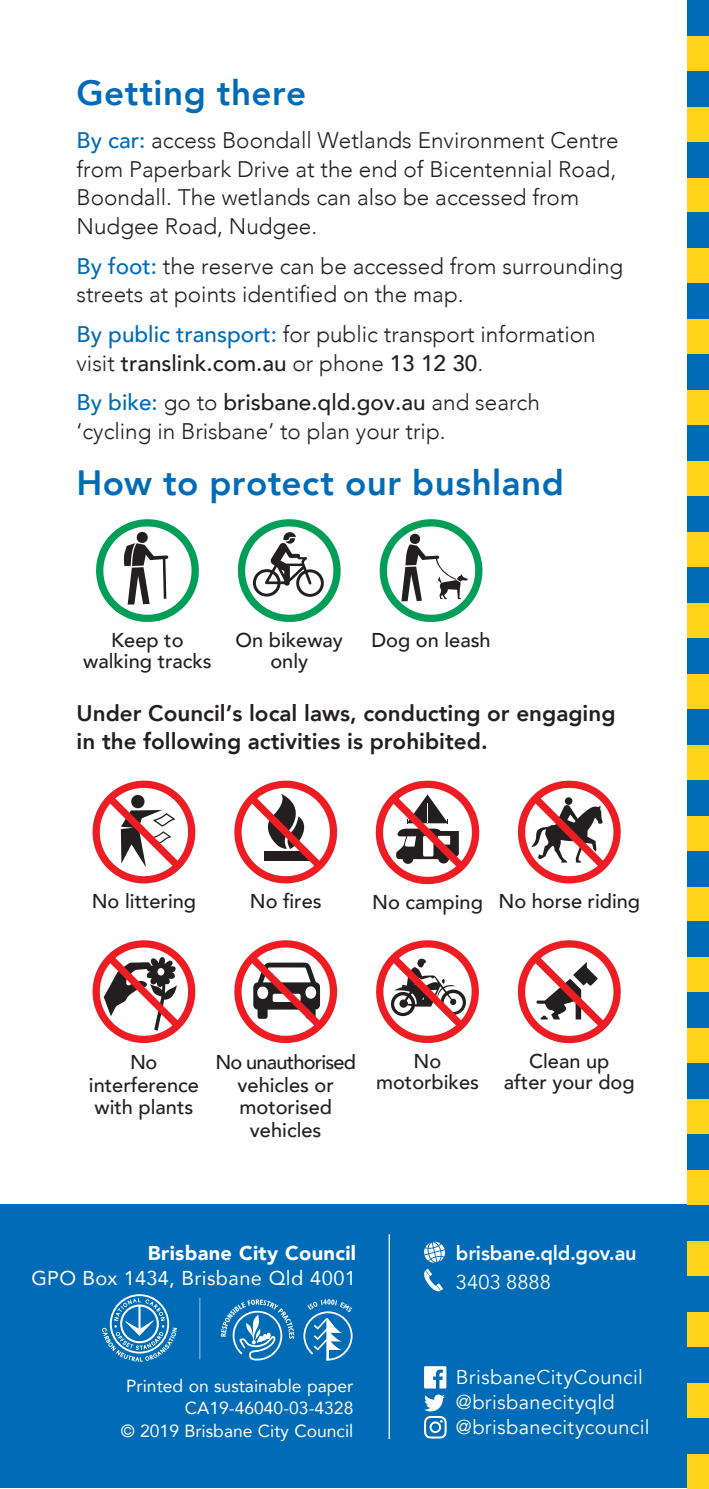
<style>
.page{position:relative;width:709px;height:1489px;background:#fff}
.page>*{position:absolute;margin:0;border:0;box-sizing:border-box;transform-origin:0 0}
.t1{font:800 35px "Avenir";letter-spacing:.015em;color:#006bb6}
.t2{font:300 22.5px/28.8px "Avenir";color:#231f20}
.t3{font:800 22.5px/28.8px "Avenir";color:#231f20}
.t4{font:500 20px/22.5px "Avenir";color:#231f20;text-align:center}
.t5{font:20px "Avenir";letter-spacing:.015em;color:#fff}
.t6{font:20px/25px "Avenir";letter-spacing:.02em;color:#fff;text-align:right}
.t7{font:800 20px "Avenir";letter-spacing:-.01em;color:#fff}
.t8{font:17.5px/22.5px "Avenir";color:#fff;text-align:right}
.s1{font-weight:500;color:#006bb6}
.s2{font-weight:500}
.s3{font-weight:900}
</style>
<div class="page">
<svg style="left:96px;top:519px;width:103px;height:103px"></svg>
<svg style="left:237px;top:519px;width:104px;height:103px"></svg>
<svg style="left:379px;top:519px;width:104px;height:103px"></svg>
<svg style="left:92px;top:780px;width:104px;height:103px"></svg>
<svg style="left:234px;top:780px;width:104px;height:103px"></svg>
<svg style="left:375px;top:780px;width:105px;height:104px"></svg>
<svg style="left:517px;top:780px;width:104px;height:103px"></svg>
<svg style="left:92px;top:940px;width:104px;height:103px"></svg>
<svg style="left:234px;top:940px;width:104px;height:102px"></svg>
<svg style="left:376px;top:940px;width:103px;height:102px"></svg>
<svg style="left:517px;top:940px;width:104px;height:103px"></svg>
<div style="left:0;top:1203px;width:709px;height:284px;background:#006bb6"></div>
<hr style="left:388px;top:1234px;width:2px;height:204px;background:#fff">
<svg style="left:424px;top:1241px;width:21px;height:21px"></svg>
<svg style="left:424px;top:1269px;width:19px;height:23px"></svg>
<svg style="left:424px;top:1366px;width:22px;height:22px"></svg>
<svg style="left:424px;top:1394px;width:22px;height:44px"></svg>
<svg style="left:102px;top:1294px;width:75px;height:67px"></svg>
<svg style="left:303px;top:1299px;width:49px;height:61px"></svg>
<svg style="left:221px;top:1299px;width:73px;height:61px"></svg>
<hr style="left:199px;top:1297px;width:1px;height:62px;background:#fff">
<div style="left:687px;top:0;width:22px;height:1488px;background:#fed41d"></div>
<div style="left:687px;top:0;width:22px;height:35px;background:#006bb6"></div>
<div style="left:687px;top:71px;width:22px;height:35px;background:#006bb6"></div>
<div style="left:687px;top:142px;width:22px;height:35px;background:#006bb6"></div>
<div style="left:687px;top:213px;width:22px;height:35px;background:#006bb6"></div>
<div style="left:687px;top:283px;width:22px;height:36px;background:#006bb6"></div>
<div style="left:687px;top:354px;width:22px;height:36px;background:#006bb6"></div>
<div style="left:687px;top:425px;width:22px;height:36px;background:#006bb6"></div>
<div style="left:687px;top:496px;width:22px;height:36px;background:#006bb6"></div>
<div style="left:687px;top:567px;width:22px;height:35px;background:#006bb6"></div>
<div style="left:687px;top:638px;width:22px;height:35px;background:#006bb6"></div>
<div style="left:687px;top:709px;width:22px;height:35px;background:#006bb6"></div>
<div style="left:687px;top:780px;width:22px;height:35px;background:#006bb6"></div>
<div style="left:687px;top:850px;width:22px;height:36px;background:#006bb6"></div>
<div style="left:687px;top:921px;width:22px;height:36px;background:#006bb6"></div>
<div style="left:687px;top:992px;width:22px;height:36px;background:#006bb6"></div>
<div style="left:687px;top:1063px;width:22px;height:35px;background:#006bb6"></div>
<div style="left:687px;top:1134px;width:22px;height:35px;background:#006bb6"></div>
<div style="left:687px;top:1205px;width:22px;height:35px;background:#006bb6"></div>
<div style="left:687px;top:1276px;width:22px;height:35px;background:#006bb6"></div>
<div style="left:687px;top:1346px;width:22px;height:36px;background:#006bb6"></div>
<div style="left:687px;top:1417px;width:22px;height:36px;background:#006bb6"></div>
<h2 class="t1" style="left:77px;top:66px;width:231px">Getting there</h2>
<p class="t2" style="left:77px;top:126px;width:543px"><span class="s1">By car:</span> access Boondall Wetlands Environment Centre from Paperbark Drive at the end of Bicentennial Road, Boondall. The wetlands can also be accessed from Nudgee Road, Nudgee.</p>
<p class="t2" style="left:77px;top:251px;width:548px"><span class="s1">By foot:</span> the reserve can be accessed from surrounding streets at points identified on the map.</p>
<p class="t2" style="left:77px;top:320px;width:520px"><span class="s1">By public transport:</span> for public transport information visit <span class="s2">translink.com.au</span> or phone <span class="s2">13 12 30</span>.</p>
<p class="t2" style="left:77px;top:388px;width:465px"><span class="s1">By bike:</span> go to <span class="s2">brisbane.qld.gov.au</span> and search ‘cycling in Brisbane’ to plan your trip.</p>
<h2 class="t1" style="left:77px;top:455px;width:488px">How to protect our bushland</h2>
<p class="t4" style="left:83px;top:628px;width:130px;line-height:21.2px">Keep to walking tracks</p>
<p class="t4" style="left:235px;top:628px;width:109px;line-height:21.2px">On bikeway only</p>
<p class="t4" style="left:371px;top:627px;width:121px">Dog on leash</p>
<p class="t3" style="left:77px;top:698px;width:540px">Under Council’s local laws, conducting or engaging in the following activities is prohibited.</p>
<p class="t4" style="left:92px;top:888px;width:106px">No littering</p>
<p class="t4" style="left:250px;top:888px;width:73px">No fires</p>
<p class="t4" style="left:372px;top:889px;width:112px">No camping</p>
<p class="t4" style="left:498px;top:888px;width:143px">No horse riding</p>
<p class="t4" style="left:89px;top:1049px;width:112px">No interference with plants</p>
<p class="t4" style="left:215px;top:1049px;width:142px">No unauthorised vehicles or motorised vehicles</p>
<p class="t4" style="left:376px;top:1049px;width:104px;line-height:21.2px">No motorbikes</p>
<p class="t4" style="left:504px;top:1049px;width:132px;line-height:21.2px">Clean up<br>after your dog</p>
<p class="t6" style="left:32px;top:1240px;width:326px"><span class="s3">Brisbane City Council<br></span>GPO Box 1434, Brisbane Qld 4001</p>
<p class="t8" style="left:121px;top:1373px;width:234px">Printed on sustainable paper<br>CA19-46040-03-4328<br>© 2019 Brisbane City Council</p>
<p class="t7" style="left:456px;top:1237px;width:182px">brisbane.qld.gov.au</p>
<p class="t5" style="left:456px;top:1269px;width:97px">3403 8888</p>
<p class="t5" style="left:456px;top:1364px;width:188px">BrisbaneCityCouncil</p>
<p class="t5" style="left:456px;top:1389px;width:160px">@brisbanecityqld</p>
<p class="t5" style="left:456px;top:1414px;width:195px">@brisbanecitycouncil</p>
</div>
